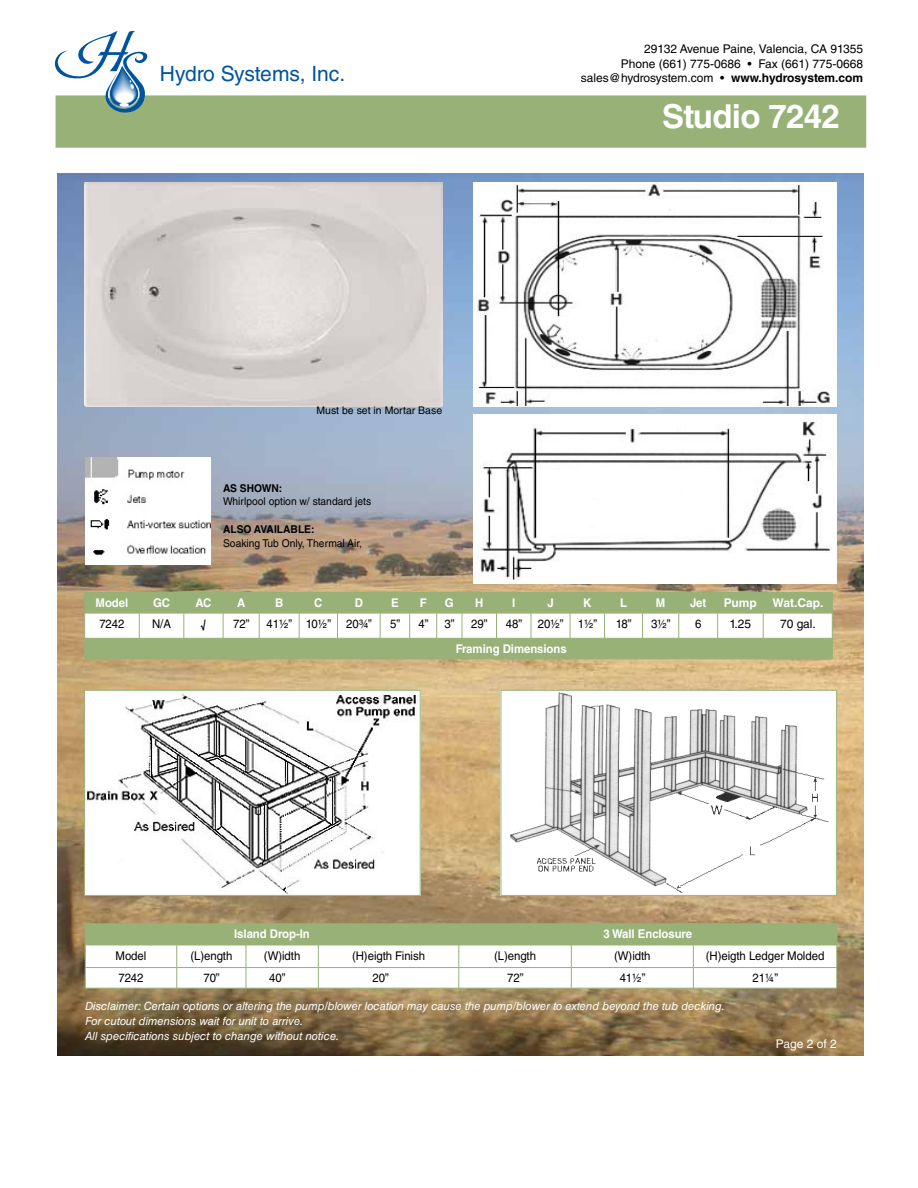
<style>
.page{position:relative;width:918px;height:1188px;background:#fff}
.page>*{position:absolute;margin:0;border:0;box-sizing:border-box;transform-origin:0 0}
.t1{font:700 33px "Helvetica LT Std";letter-spacing:-.02em;color:#fff}
.t2{font:21px "Helvetica LT Std";color:#00549e}
.t3{font:12px "Helvetica LT Std";letter-spacing:-.005em;color:#000;scale:.95 1}
.t4{font:12px/14.4px "Helvetica LT Std";letter-spacing:-.005em;color:#000;text-align:right}
.t5{font:700 12px "Helvetica LT Std";letter-spacing:-.005em;color:#fff;scale:.95 1}
.t6{font:700 12px "Helvetica LT Std";letter-spacing:-.005em;color:#fff}
.t7{font:12px "Helvetica LT Std";color:#fff}
.t8{font:italic 11.25px/15px "Helvetica LT Std";color:#fff}
.t9{font:10.8px "Helvetica LT Std";color:#000;scale:.96 1}
.t10{font:700 10.8px "Helvetica LT Std";letter-spacing:-.025em;color:#000;scale:.96 1}
.t11{font:10.5px "Helvetica LT Std";color:#000}
.s1{font-weight:700}
.s2{color:#fff}
</style>
<div class="page">
<img style="left:57px;top:174px;width:806px;height:881px">
<img style="left:86px;top:692px;width:332px;height:202px">
<div style="left:84px;top:690px;width:336px;height:206px;border:1px solid #97b177"></div>
<div style="left:56px;top:95px;width:810px;height:53px;background:#97b177;border:2px solid #97b177"></div>
<svg style="left:55px;top:31px;width:92px;height:82px"></svg>
<svg style="left:84px;top:592px;width:749px;height:68px"></svg>
<svg style="left:85px;top:924px;width:753px;height:64px"></svg>
<hr style="left:85px;top:988px;width:92px;height:1px;background:#97b177">
<hr style="left:177px;top:988px;width:69px;height:1px;background:#97b177">
<hr style="left:246px;top:988px;width:72px;height:1px;background:#97b177">
<hr style="left:318px;top:988px;width:141px;height:1px;background:#97b177">
<hr style="left:459px;top:988px;width:112px;height:1px;background:#97b177">
<hr style="left:571px;top:988px;width:122px;height:1px;background:#97b177">
<hr style="left:693px;top:988px;width:144px;height:1px;background:#97b177">
<img style="left:85px;top:458px;width:125px;height:107px">
<img style="left:84px;top:182px;width:358px;height:224px">
<img style="left:473px;top:182px;width:364px;height:224px">
<img style="left:473px;top:415px;width:364px;height:168px">
<img style="left:503px;top:692px;width:332px;height:202px">
<div style="left:501px;top:690px;width:336px;height:206px;border:1px solid #97b177"></div>
<h2 class="t2" style="left:160px;top:62px;width:187px">Hydro Systems, Inc.</h2>
<p class="t11" style="left:316px;top:404px;width:127px">Must be set in Mortar Base</p>
<p class="t10" style="left:223px;top:481px;width:27px">As show</p>
<p class="t10" style="left:271px;top:481px;width:13px">n:</p>
<p class="t9" style="left:223px;top:495px;width:156px">Whirlpool option w/ standard jets</p>
<p class="t10" style="left:223px;top:523px;width:16px">Also</p>
<p class="t10" style="left:254px;top:523px;width:21px">Availa</p>
<p class="t10" style="left:291px;top:523px;width:26px">ble:</p>
<p class="t9" style="left:223px;top:537px;width:146px">Soaking Tub Only, Thermal Air,</p>
<p class="t4" style="left:581px;top:42px;width:284px">29132 Avenue Paine, Valencia, CA 91355<br>Phone (661) 775-0686 • Fax (661) 775-0668 sales@hydrosystem.com • <span class="s1">www.hydrosystem.com</span></p>
<h1 class="t1" style="left:662px;top:97px;width:179px">Studio 7242</h1>
<p class="t5" style="left:96px;top:596px;width:36px">Model</p>
<p class="t5" style="left:153px;top:596px;width:19px">GC</p>
<p class="t5" style="left:195px;top:596px;width:18px">AC</p>
<p class="t5" style="left:237px;top:596px;width:10px">A</p>
<p class="t5" style="left:275px;top:596px;width:9px">B</p>
<p class="t5" style="left:314px;top:596px;width:10px">C</p>
<p class="t5" style="left:355px;top:596px;width:10px">D</p>
<p class="t5" style="left:391px;top:596px;width:10px">E</p>
<p class="t5" style="left:420px;top:596px;width:9px">F</p>
<p class="t5" style="left:445px;top:596px;width:11px">G</p>
<p class="t5" style="left:475px;top:596px;width:10px">H</p>
<p class="t5" style="left:512px;top:596px;width:5px">I</p>
<p class="t5" style="left:547px;top:596px;width:8px">J</p>
<p class="t5" style="left:583px;top:596px;width:10px">K</p>
<p class="t5" style="left:620px;top:596px;width:9px">L</p>
<p class="t5" style="left:656px;top:596px;width:11px">M</p>
<p class="t5" style="left:690px;top:596px;width:19px">Jet</p>
<p class="t6" style="left:724px;top:596px;width:35px">Pump</p>
<p class="t6" style="left:773px;top:596px;width:52px">Wat.Cap.</p>
<p class="t3" style="left:99px;top:617px;width:28px">7242</p>
<p class="t3" style="left:152px;top:617px;width:21px">N/A</p>
<p class="t3" style="left:201px;top:617px;width:8px">√</p>
<p class="t3" style="left:233px;top:617px;width:19px">72”</p>
<p class="t3" style="left:267px;top:617px;width:70px">41½” 10½”</p>
<p class="t3" style="left:346px;top:617px;width:29px">20¾”</p>
<p class="t3" style="left:390px;top:617px;width:12px">5”</p>
<p class="t3" style="left:418px;top:617px;width:12px">4”</p>
<p class="t3" style="left:445px;top:617px;width:12px">3”</p>
<p class="t3" style="left:471px;top:617px;width:19px">29”</p>
<p class="t3" style="left:506px;top:617px;width:19px">48”</p>
<p class="t3" style="left:538px;top:617px;width:64px">20½” 1½”</p>
<p class="t3" style="left:616px;top:617px;width:18px">18”</p>
<p class="t3" style="left:651px;top:617px;width:22px">3½”</p>
<p class="t3" style="left:695px;top:617px;width:8px">6</p>
<p class="t4" style="left:730px;top:616px;width:23px">1.25</p>
<p class="t4" style="left:780px;top:616px;width:37px">70 gal.</p>
<p class="t5" style="left:456px;top:641px;width:118px">Framing Dimensions</p>
<p class="t5" style="left:234px;top:927px;width:81px">Island Drop-In</p>
<p class="t5" style="left:604px;top:927px;width:95px">3 Wall Enclosure</p>
<p class="t3" style="left:116px;top:948px;width:34px">Model</p>
<p class="t3" style="left:190px;top:948px;width:46px">(L)ength</p>
<p class="t3" style="left:264px;top:948px;width:40px">(W)idth</p>
<p class="t3" style="left:352px;top:948px;width:78px">(H)eigth Finish</p>
<p class="t3" style="left:494px;top:948px;width:46px">(L)ength</p>
<p class="t3" style="left:614px;top:948px;width:40px">(W)idth</p>
<p class="t3" style="left:706px;top:948px;width:126px">(H)eigth Ledger Molded</p>
<p class="t3" style="left:118px;top:971px;width:28px">7242</p>
<p class="t3" style="left:203px;top:971px;width:19px">70”</p>
<p class="t3" style="left:269px;top:971px;width:29px">40”<span class="s2">4”</span></p>
<p class="t3" style="left:373px;top:971px;width:35px">20”<span class="s2">2½</span></p>
<p class="t3" style="left:507px;top:971px;width:19px">72”</p>
<p class="t3" style="left:620px;top:971px;width:29px">41½”</p>
<p class="t3" style="left:752px;top:971px;width:29px">21¼”</p>
<p class="t8" style="left:85px;top:999px;width:641px">Disclaimer: Certain options or altering the pump/blower location may cause the pump/blower to extend beyond the tub decking.<br>For cutout dimensions wait for unit to arrive.<br>All specifications subject to change without notice.</p>
<p class="t7" style="left:776px;top:1037px;width:62px">Page 2 of 2</p>
</div>
